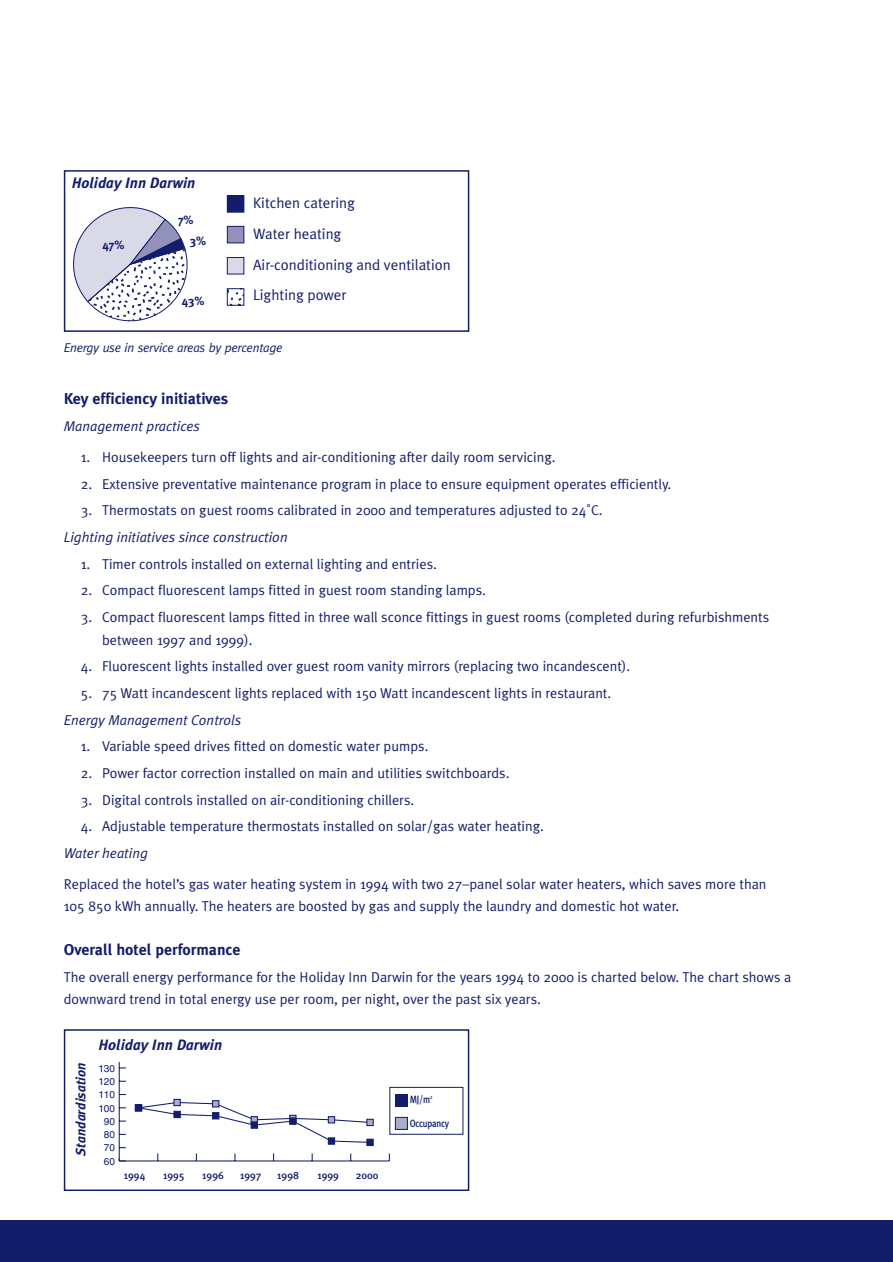
<style>
.page{position:relative;width:893px;height:1262px;background:#fff}
.page>*{position:absolute;margin:0;border:0;box-sizing:border-box;transform-origin:0 0}
.t1{font:700 15.75px "Meta Plus";color:#131d6a}
.t2{font:15px/30.8px "Meta Plus Normal";color:#131d6a}
.t3{font:italic 700 15px "Meta Plus";color:#131d6a}
.t4{font:14.25px/22.5px "Meta Plus Normal";color:#131d6a}
.t5{font:italic 14.25px "Meta Plus Normal";color:#131d6a}
.t6{font:italic 700 13.5px "Meta Plus";color:#131d6a}
.t7{font:italic 12.75px "Meta Plus Normal";letter-spacing:-.02em;color:#131d6a}
.t8{font:700 12px "Meta Plus";color:#131d6a}
.t9{font:500 10.5px "Meta Plus";color:#131d6a}
.t10{font:500 10.5px "Meta Plus";letter-spacing:-.02em;color:#131d6a;scale:.85 1}
.t11{font:500 10.5px "Meta Plus";color:#131d6a;scale:.85 1}
.t12{font:9.9px "Helvetica";color:#131d6a}
</style>
<div class="page">
<div style="left:64px;top:170px;width:405px;height:162px;border:2px solid #131d6a"></div>
<svg style="left:73px;top:207px;width:115px;height:115px"></svg>
<div style="left:227px;top:196px;width:17px;height:16px;background:#131d6a"></div>
<div style="left:227px;top:195px;width:17px;height:17px;border:1px solid #131d6a"></div>
<div style="left:227px;top:226px;width:17px;height:17px;background:#9191ba"></div>
<div style="left:227px;top:226px;width:17px;height:17px;border:1px solid #131d6a"></div>
<div style="left:227px;top:257px;width:17px;height:17px;background:#dad9e8"></div>
<div style="left:227px;top:257px;width:17px;height:17px;border:1px solid #131d6a"></div>
<hr style="left:119px;top:1160px;width:270px;height:1px;background:#131d6a">
<svg style="left:311px;top:1153px;width:2px;height:8px"></svg>
<hr style="left:119px;top:1054px;width:1px;height:107px;background:#131d6a">
<svg style="left:137px;top:1101px;width:234px;height:42px"></svg>
<div style="left:173px;top:1098px;width:8px;height:8px;background:#ababcb;border:1px solid #131d6a"></div>
<div style="left:212px;top:1100px;width:7px;height:7px;background:#ababcb;border:1px solid #131d6a"></div>
<div style="left:250px;top:1116px;width:8px;height:7px;background:#ababcb;border:1px solid #131d6a"></div>
<div style="left:289px;top:1114px;width:7px;height:8px;background:#ababcb;border:1px solid #131d6a"></div>
<div style="left:328px;top:1116px;width:7px;height:7px;background:#ababcb;border:1px solid #131d6a"></div>
<div style="left:366px;top:1118px;width:8px;height:8px;background:#ababcb;border:1px solid #131d6a"></div>
<div style="left:135px;top:1104px;width:7px;height:7px;background:#131d6a"></div>
<div style="left:173px;top:1110px;width:8px;height:8px;background:#131d6a;border:1px solid #131d6a"></div>
<div style="left:212px;top:1112px;width:7px;height:7px;background:#131d6a;border:1px solid #131d6a"></div>
<div style="left:250px;top:1121px;width:8px;height:7px;background:#131d6a;border:1px solid #131d6a"></div>
<div style="left:289px;top:1117px;width:7px;height:7px;background:#131d6a;border:1px solid #131d6a"></div>
<div style="left:328px;top:1137px;width:7px;height:7px;background:#131d6a;border:1px solid #131d6a"></div>
<div style="left:366px;top:1138px;width:8px;height:8px;background:#131d6a;border:1px solid #131d6a"></div>
<div style="left:64px;top:1029px;width:405px;height:162px;border:2px solid #131d6a"></div>
<div style="left:97px;top:1036px;width:341px;height:26px;background:#fff"></div>
<div style="left:389px;top:1087px;width:74px;height:47px;border:1px solid #131d6a"></div>
<div style="left:395px;top:1094px;width:13px;height:12px;background:#131d6a"></div>
<div style="left:395px;top:1117px;width:12px;height:12px;background:#ababcb"></div>
<div style="left:395px;top:1117px;width:13px;height:12px;border:1px solid #131d6a"></div>
<svg style="left:230px;top:292px;width:12px;height:9px"></svg>
<div style="left:227px;top:288px;width:17px;height:17px;border:1px solid #131d6a"></div>
<div style="left:0;top:1220px;width:892px;height:42px;background:#131d6a"></div>
<p class="t3" style="left:72px;top:177px;width:125px">Holiday Inn Darwin</p>
<p class="t8" style="left:102px;top:241px;width:24px">47%</p>
<p class="t8" style="left:178px;top:215px;width:17px">7%</p>
<p class="t8" style="left:190px;top:236px;width:18px">3%</p>
<p class="t8" style="left:182px;top:297px;width:24px">43%</p>
<p class="t2" style="left:253px;top:189px;width:199px">Kitchen catering<br>Water heating<br>Air-conditioning and ventilation<br>Lighting power</p>
<p class="t7" style="left:64px;top:343px;width:220px">Energy use in service areas by percentage</p>
<p class="t1" style="left:64px;top:393px;width:166px">Key efficiency initiatives</p>
<p class="t5" style="left:64px;top:420px;width:138px">Management practices</p>
<p class="t4" style="left:81px;top:447px;width:476px">1. Housekeepers turn off lights and air-conditioning after daily room servicing.</p>
<p class="t4" style="left:81px;top:473px;width:592px">2. Extensive preventative maintenance program in place to ensure equipment operates efficiently.</p>
<p class="t4" style="left:81px;top:500px;width:523px">3. Thermostats on guest rooms calibrated in 2000 and temperatures adjusted to 24˚C.</p>
<p class="t5" style="left:64px;top:531px;width:225px">Lighting initiatives since construction</p>
<p class="t4" style="left:81px;top:553px;width:357px">1. Timer controls installed on external lighting and entries.</p>
<p class="t4" style="left:81px;top:580px;width:406px">2. Compact fluorescent lamps fitted in guest room standing lamps.</p>
<p class="t4" style="left:102px;top:607px;width:668px;text-indent:-21px">3. Compact fluorescent lamps fitted in three wall sconce fittings in guest rooms (completed during refurbishments between 1997 and 1999).</p>
<p class="t4" style="left:81px;top:656px;width:551px">4. Fluorescent lights installed over guest room vanity mirrors (replacing two incandescent).</p>
<p class="t4" style="left:81px;top:683px;width:532px">5. 75 Watt incandescent lights replaced with 150 Watt incandescent lights in restaurant.</p>
<p class="t5" style="left:64px;top:714px;width:179px">Energy Management Controls</p>
<p class="t4" style="left:81px;top:736px;width:349px">1. Variable speed drives fitted on domestic water pumps.</p>
<p class="t4" style="left:81px;top:763px;width:430px">2. Power factor correction installed on main and utilities switchboards.</p>
<p class="t4" style="left:81px;top:789px;width:335px">3. Digital controls installed on air-conditioning chillers.</p>
<p class="t4" style="left:81px;top:816px;width:464px">4. Adjustable temperature thermostats installed on solar/gas water heating.</p>
<p class="t5" style="left:64px;top:847px;width:86px">Water heating</p>
<p class="t4" style="left:64px;top:874px;width:704px">Replaced the hotel’s gas water heating system in 1994 with two 27–panel solar water heaters, which saves more than<br>105 850 kWh annually. The heaters are boosted by gas and supply the laundry and domestic hot water.</p>
<p class="t1" style="left:64px;top:943px;width:178px">Overall hotel performance</p>
<p class="t4" style="left:64px;top:966px;width:729px">The overall energy performance for the Holiday Inn Darwin for the years 1994 to 2000 is charted below. The chart shows a downward trend in total energy use per room, per night, over the past six years.</p>
<p class="t6" style="left:75px;top:1155px;width:94px;rotate:-90deg">Standardisation</p>
<p class="t3" style="left:98px;top:1038px;width:125px">Holiday Inn Darwin</p>
<p class="t12" style="left:98px;top:1064px;width:18px">130</p>
<p class="t12" style="left:98px;top:1077px;width:18px">120</p>
<p class="t12" style="left:98px;top:1091px;width:18px">110</p>
<p class="t12" style="left:98px;top:1104px;width:18px">100</p>
<p class="t12" style="left:104px;top:1117px;width:13px">90</p>
<p class="t12" style="left:104px;top:1131px;width:13px">80</p>
<p class="t12" style="left:104px;top:1144px;width:13px">70</p>
<p class="t12" style="left:104px;top:1157px;width:13px">60</p>
<p class="t9" style="left:124px;top:1171px;width:23px">1994</p>
<p class="t9" style="left:163px;top:1171px;width:23px">1995</p>
<p class="t9" style="left:202px;top:1171px;width:23px">1996</p>
<p class="t9" style="left:240px;top:1171px;width:23px">1997</p>
<p class="t9" style="left:277px;top:1171px;width:23px">1998</p>
<p class="t9" style="left:317px;top:1171px;width:23px">1999</p>
<p class="t9" style="left:356px;top:1171px;width:24px">2000</p>
<p class="t11" style="left:409px;top:1095px;width:28px">MJ/m<sup>2</sup></p>
<p class="t10" style="left:409px;top:1119px;width:48px">Occupancy</p>
</div>
